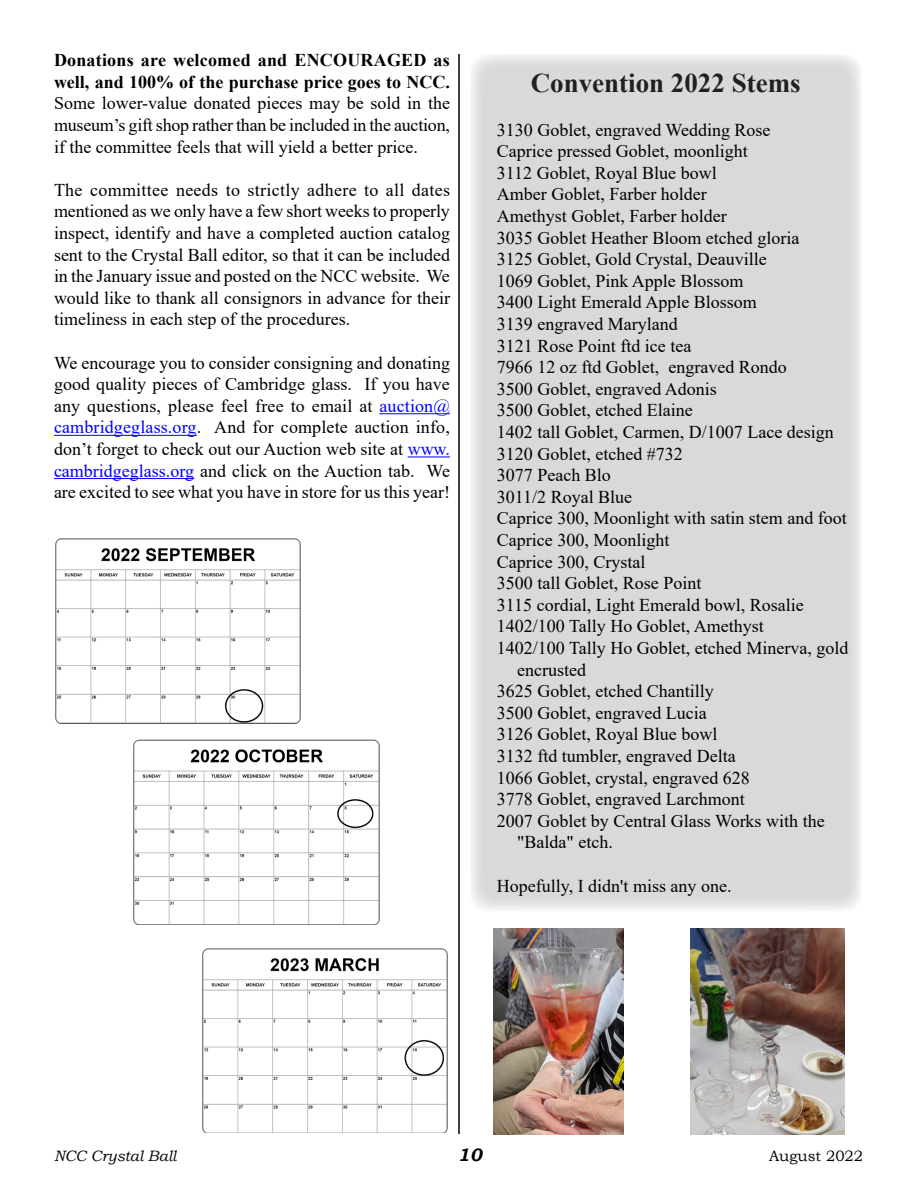
<style>
.page{position:relative;width:918px;height:1188px;background:#fff}
.page>*{position:absolute;margin:0;border:0;box-sizing:border-box;transform-origin:0 0}
.t1{font:700 27px "Times New Roman";color:#231f20}
.t2{font:18px/21.6px "Times New Roman";color:#000;text-align:justify}
.Body_Text{font:italic 700 18px "Bookman Old Style";color:#000}
.Body_Text-2{font:italic 15px "Bookman Old Style";color:#000}
.Body_Text-3{font:15px "Bookman Old Style";color:#000}
.s1{font-weight:700}
.s2{color:#00f}
</style>
<div class="page">
<hr style="left:379px;top:413px;width:71px;height:1px;background:#00f">
<hr style="left:54px;top:435px;width:143px;height:1px;background:#00f">
<hr style="left:408px;top:457px;width:42px;height:1px;background:#00f">
<hr style="left:54px;top:478px;width:140px;height:1px;background:#00f">
<hr style="left:458px;top:54px;width:2px;height:1080px;background:#000">
<img style="left:133px;top:739px;width:247px;height:186px">
<img style="left:55px;top:538px;width:246px;height:186px">
<img style="left:202px;top:948px;width:246px;height:185px">
<div style="left:470px;top:54px;width:392px;height:858px;background:#d8d9db;border-radius:18px"></div>
<img style="left:690px;top:928px;width:154px;height:206px">
<img style="left:494px;top:928px;width:129px;height:206px">
<p class="t2" style="left:54px;top:49px;width:398px"><span class="s1">Donations are welcomed and ENCOURAGED as well, and 100% of the purchase price goes to NCC.<br></span>Some lower-value donated pieces may be sold in the museum’s gift shop rather than be included in the auction, if the committee feels that will yield a better price.</p>
<p class="t2" style="left:54px;top:178px;width:398px">The committee needs to strictly adhere to all dates mentioned as we only have a few short weeks to properly inspect, identify and have a completed auction catalog sent to the Crystal Ball editor, so that it can be included in the January issue and posted on the NCC website. We would like to thank all consignors in advance for their timeliness in each step of the procedures.</p>
<p class="t2" style="left:54px;top:351px;width:398px">We encourage you to consider consigning and donating good quality pieces of Cambridge glass. If you have any questions, please feel free to email at <span class="s2">auction@ cambridgeglass.org</span>. And for complete auction info, don’t forget to check out our Auction web site at <span class="s2">www. cambridgeglass.org</span> and click on the Auction tab. We are excited to see what you have in store for us this year!</p>
<h1 class="t1" style="left:531px;top:64px;width:271px">Convention 2022 Stems</h1>
<p class="t2" style="left:497px;top:118px;width:275px">3130 Goblet, engraved Wedding Rose</p>
<p class="t2" style="left:497px;top:140px;width:252px">Caprice pressed Goblet, moonlight</p>
<p class="t2" style="left:497px;top:161px;width:221px">3112 Goblet, Royal Blue bowl</p>
<p class="t2" style="left:497px;top:183px;width:211px">Amber Goblet, Farber holder</p>
<p class="t2" style="left:497px;top:205px;width:231px">Amethyst Goblet, Farber holder</p>
<p class="t2" style="left:497px;top:226px;width:304px">3035 Goblet Heather Bloom etched gloria</p>
<p class="t2" style="left:497px;top:248px;width:271px">3125 Goblet, Gold Crystal, Deauville</p>
<p class="t2" style="left:497px;top:269px;width:248px">1069 Goblet, Pink Apple Blossom</p>
<p class="t2" style="left:497px;top:291px;width:261px">3400 Light Emerald Apple Blossom</p>
<p class="t2" style="left:497px;top:313px;width:182px">3139 engraved Maryland</p>
<p class="t2" style="left:497px;top:334px;width:196px">3121 Rose Point ftd ice tea</p>
<p class="t2" style="left:497px;top:356px;width:291px">7966 12 oz ftd Goblet, engraved Rondo</p>
<p class="t2" style="left:497px;top:377px;width:221px">3500 Goblet, engraved Adonis</p>
<p class="t2" style="left:497px;top:399px;width:197px">3500 Goblet, etched Elaine</p>
<p class="t2" style="left:497px;top:421px;width:338px">1402 tall Goblet, Carmen, D/1007 Lace design</p>
<p class="t2" style="left:497px;top:442px;width:187px">3120 Goblet, etched #732</p>
<p class="t2" style="left:497px;top:464px;width:115px">3077 Peach Blo</p>
<p class="t2" style="left:497px;top:485px;width:137px">3011/2 Royal Blue</p>
<p class="t2" style="left:497px;top:507px;width:351px">Caprice 300, Moonlight with satin stem and foot</p>
<p class="t2" style="left:497px;top:529px;width:174px">Caprice 300, Moonlight</p>
<p class="t2" style="left:497px;top:550px;width:150px">Caprice 300, Crystal</p>
<p class="t2" style="left:497px;top:572px;width:206px">3500 tall Goblet, Rose Point</p>
<p class="t2" style="left:497px;top:593px;width:308px">3115 cordial, Light Emerald bowl, Rosalie</p>
<p class="t2" style="left:497px;top:615px;width:268px">1402/100 Tally Ho Goblet, Amethyst</p>
<p class="t2" style="left:497px;top:637px;width:353px">1402/100 Tally Ho Goblet, etched Minerva, gold</p>
<p class="t2" style="left:517px;top:658px;width:70px">encrusted</p>
<p class="t2" style="left:497px;top:680px;width:218px">3625 Goblet, etched Chantilly</p>
<p class="t2" style="left:497px;top:701px;width:211px">3500 Goblet, engraved Lucia</p>
<p class="t2" style="left:497px;top:723px;width:222px">3126 Goblet, Royal Blue bowl</p>
<p class="t2" style="left:497px;top:745px;width:240px">3132 ftd tumbler, engraved Delta</p>
<p class="t2" style="left:497px;top:766px;width:254px">1066 Goblet, crystal, engraved 628</p>
<p class="t2" style="left:497px;top:788px;width:249px">3778 Goblet, engraved Larchmont</p>
<p class="t2" style="left:497px;top:809px;width:329px">2007 Goblet by Central Glass Works with the</p>
<p class="t2" style="left:517px;top:831px;width:97px">"Balda" etch.</p>
<p class="t2" style="left:497px;top:874px;width:236px">Hopefully, I didn't miss any one.</p>
<p class="Body_Text-2" style="left:54px;top:1146px;width:124px">NCC Crystal Ball</p>
<p class="Body_Text" style="left:458px;top:1142px;width:26px">10</p>
<p class="Body_Text-3" style="left:769px;top:1146px;width:96px">August 2022</p>
</div>
